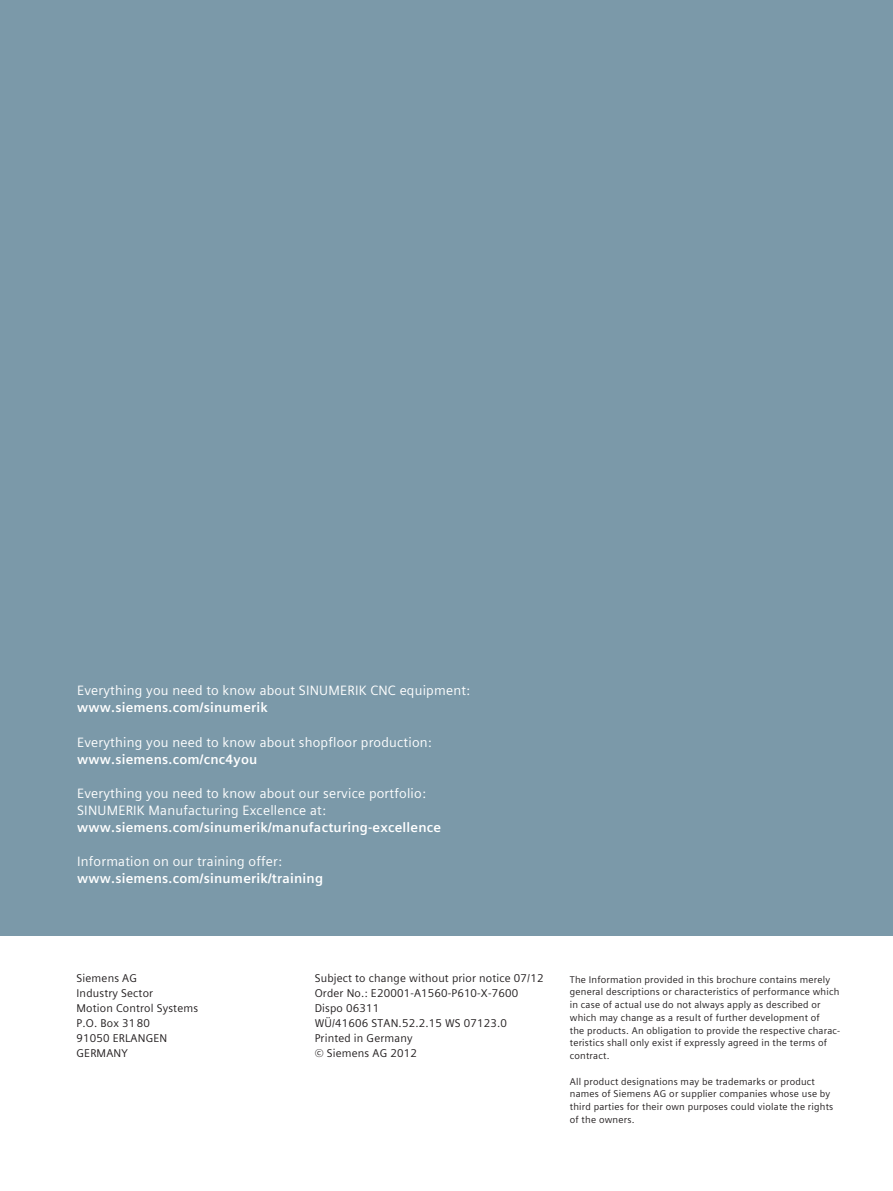
<style>
.page{position:relative;width:893px;height:1191px;background:#fff}
.page>*{position:absolute;margin:0;border:0;box-sizing:border-box;transform-origin:0 0}
.t1{font:13.5px/17px "Siemens Sans Global";letter-spacing:.015em;color:#fff}
.t2{font:700 13.5px "Siemens Sans Global";letter-spacing:.015em;color:#fff}
.t3{font:11.25px/15px "Siemens Sans Global";letter-spacing:.015em;color:#231f20}
.t4{font:9.75px/12.8px "Siemens Sans Global";letter-spacing:.02em;color:#231f20}
</style>
<div class="page">
<div style="left:0;top:0;width:893px;height:935px;background:#7b99a9"></div>
<h1 class="t1" style="left:77px;top:682px;width:395px">Everything you need to know about SINUMERIK CNC equipment:</h1>
<h1 class="t2" style="left:77px;top:699px;width:192px">www.siemens.com/sinumerik</h1>
<h1 class="t1" style="left:77px;top:733px;width:356px">Everything you need to know about shopfloor production:</h1>
<h1 class="t2" style="left:77px;top:750px;width:182px">www.siemens.com/cnc4you</h1>
<h1 class="t1" style="left:77px;top:784px;width:350px">Everything you need to know about our service portfolio:<br>SINUMERIK Manufacturing Excellence at:</h1>
<h1 class="t2" style="left:77px;top:818px;width:366px">www.siemens.com/sinumerik/manufacturing-excellence</h1>
<h1 class="t1" style="left:77px;top:852px;width:207px">Information on our training offer:</h1>
<h1 class="t2" style="left:77px;top:869px;width:248px">www.siemens.com/sinumerik/training</h1>
<p class="t3" style="left:77px;top:970px;width:123px">Siemens AG<br>Industry Sector<br>Motion Control Systems<br>P.O. Box 31 80<br>91050 ERLANGEN<br>GERMANY</p>
<p class="t3" style="left:315px;top:970px;width:230px">Subject to change without prior notice 07/12<br>Order No.: E20001-A1560-P610-X-7600<br>Dispo 06311<br>WÜ/41606 STAN.52.2.15 WS 07123.0<br>Printed in Germany<br>© Siemens AG 2012</p>
<p class="t4" style="left:570px;top:972px;width:272px">The Information provided in this brochure contains merely general descriptions or characteristics of performance which in case of actual use do not always apply as described or which may change as a result of further development of<br>the products. An obligation to provide the respective charac&shy;teristics shall only exist if expressly agreed in the terms of contract.</p>
<p class="t4" style="left:570px;top:1074px;width:265px">All product designations may be trademarks or product names of Siemens AG or supplier companies whose use by third parties for their own purposes could violate the rights of the owners.</p>
</div>
